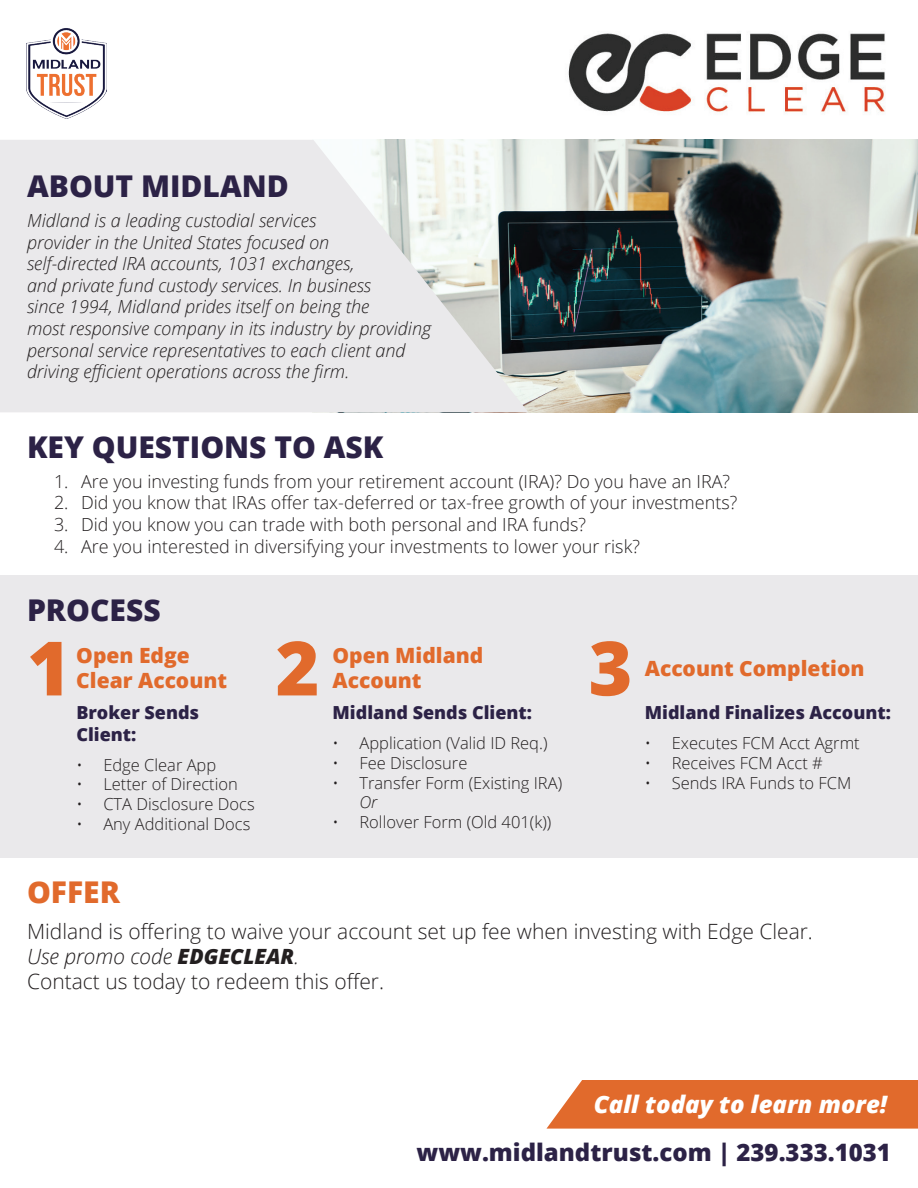
<style>
.page{position:relative;width:918px;height:1188px;background:#fff}
.page>*{position:absolute;margin:0;border:0;box-sizing:border-box;transform-origin:0 0}
.t1{font:800 75px "Open Sans";color:#e16a2c}
.t2{font:800 30px "Open Sans";color:#2c2246}
.t3{font:800 30px "Open Sans";color:#e16a2c}
.t4{font:800 24px "Open Sans";color:#2c2246}
.t5{font:italic 800 24px "Open Sans";color:#fff}
.t6{font:300 21px/25.2px "Open Sans";color:#231f20}
.t7{font:800 21px/25.2px "Open Sans";color:#e16a2c}
.t8{font:italic 300 18px/21.6px "Open Sans";color:#231f20}
.t9{font:300 18px "Open Sans";color:#231f20}
.t10{font:800 18px/21.6px "Open Sans";color:#2c2246}
.t11{font:300 16.5px "Open Sans";color:#231f20}
.t12{font:italic 300 16.5px "Open Sans";color:#231f20}
.s1{font-style:italic}
.s2{font-weight:800;font-style:italic}
</style>
<div class="page">
<img style="left:528px;top:140px;width:390px;height:272px">
<svg style="left:0;top:140px;width:528px;height:272px;background:#e3e3e4"></svg>
<div style="left:0;top:575px;width:918px;height:283px;background:#eae9eb"></div>
<img style="left:27px;top:28px;width:79px;height:91px">
<svg style="left:546px;top:1080px;width:372px;height:49px;background:#e27338"></svg>
<img style="left:568px;top:33px;width:317px;height:79px">
<h2 class="t2" style="left:27px;top:163px;width:263px">ABOUT MIDLAND</h2>
<p class="t8" style="left:27px;top:209px;width:406px">Midland is a leading custodial services<br>provider in the United States focused on<br>self-directed IRA accounts, 1031 exchanges,<br>and private fund custody services. In business<br>since 1994, Midland prides itself on being the<br>most responsive company in its industry by providing personal service representatives to each client and driving efficient operations across the firm.</p>
<h2 class="t2" style="left:27px;top:424px;width:358px">KEY QUESTIONS TO ASK</h2>
<p class="t9" style="left:54px;top:469px;width:678px">1. Are you investing funds from your retirement account (IRA)? Do you have an IRA?</p>
<p class="t9" style="left:54px;top:491px;width:685px">2. Did you know that IRAs offer tax-deferred or tax-free growth of your investments?</p>
<p class="t9" style="left:54px;top:512px;width:534px">3. Did you know you can trade with both personal and IRA funds?</p>
<p class="t9" style="left:54px;top:534px;width:588px">4. Are you interested in diversifying your investments to lower your risk?</p>
<h2 class="t2" style="left:27px;top:587px;width:135px">PROCESS</h2>
<h1 class="t1" style="left:27px;top:611px;width:45px">1</h1>
<h1 class="t1" style="left:276px;top:611px;width:45px">2</h1>
<h1 class="t1" style="left:589px;top:611px;width:45px">3</h1>
<p class="t7" style="left:76px;top:642px;width:152px">Open Edge<br>Clear Account</p>
<p class="t7" style="left:333px;top:642px;width:152px">Open Midland<br>Account</p>
<p class="t10" style="left:76px;top:701px;width:124px">Broker Sends<br>Client:</p>
<p class="t11" style="left:76px;top:753px;width:141px">• Edge Clear App</p>
<p class="t11" style="left:76px;top:773px;width:163px">• Letter of Direction</p>
<p class="t11" style="left:76px;top:793px;width:180px">• CTA Disclosure Docs</p>
<p class="t11" style="left:76px;top:813px;width:176px">• Any Additional Docs</p>
<p class="t10" style="left:333px;top:701px;width:201px">Midland Sends Client:</p>
<p class="t11" style="left:333px;top:732px;width:217px">• Application (Valid ID Req.)</p>
<p class="t11" style="left:333px;top:751px;width:136px">• Fee Disclosure</p>
<p class="t11" style="left:333px;top:771px;width:231px">• Transfer Form (Existing IRA)</p>
<p class="t12" style="left:360px;top:791px;width:19px">Or</p>
<p class="t11" style="left:333px;top:811px;width:220px">• Rollover Form (Old 401(k))</p>
<p class="t7" style="left:645px;top:654px;width:221px">Account Completion</p>
<p class="t10" style="left:645px;top:701px;width:248px">Midland Finalizes Account:</p>
<p class="t11" style="left:645px;top:732px;width:217px">• Executes FCM Acct Agrmt</p>
<p class="t11" style="left:645px;top:751px;width:180px">• Receives FCM Acct #</p>
<p class="t11" style="left:645px;top:771px;width:208px">• Sends IRA Funds to FCM</p>
<h2 class="t3" style="left:27px;top:869px;width:95px">OFFER</h2>
<p class="t6" style="left:27px;top:918px;width:787px">Midland is offering to waive your account set up fee when investing with Edge Clear.<br><span class="s1">Use promo code</span> <span class="s2">EDGECLEAR</span><span class="s1">.<br></span>Contact us today to redeem this offer.</p>
<h3 class="t5" style="left:594px;top:1087px;width:295px">Call today to learn more!</h3>
<h3 class="t4" style="left:417px;top:1134px;width:476px">www.midlandtrust.com | 239.333.1031</h3>
</div>
